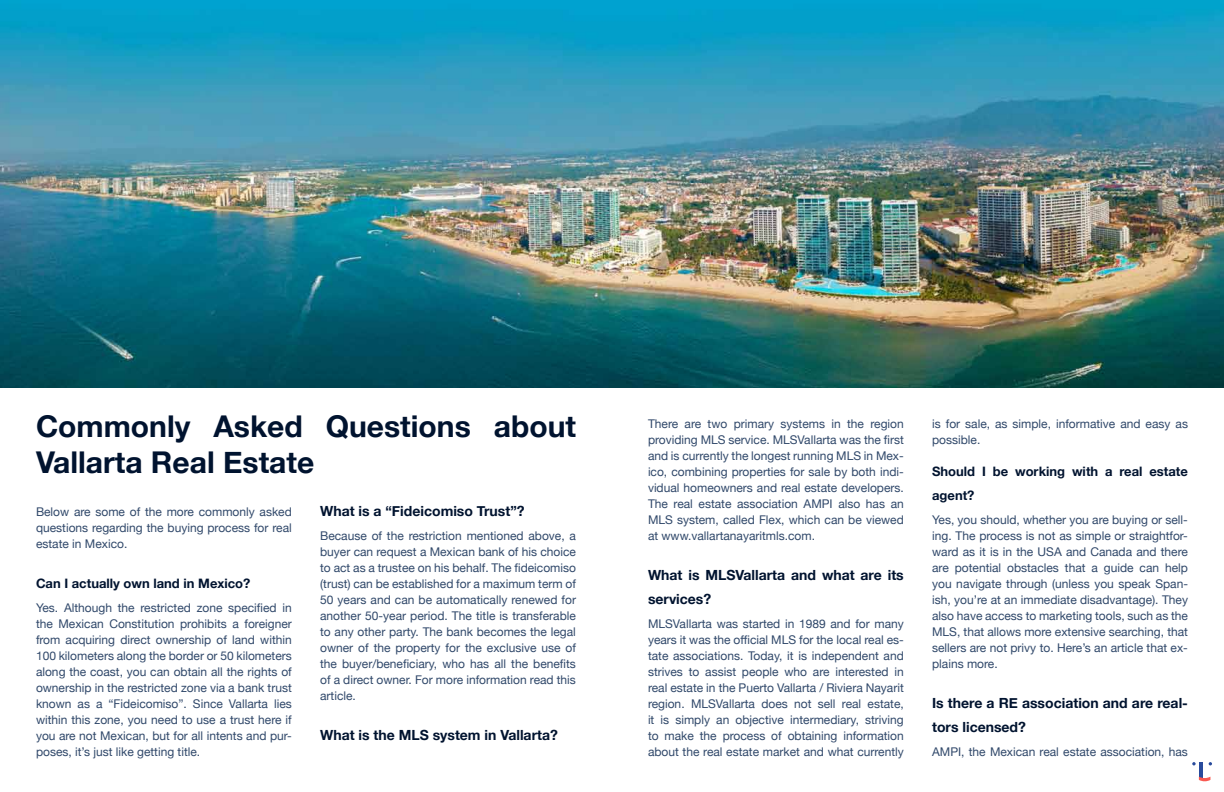
<style>
.page{position:relative;width:1224px;height:792px;background:#fff}
.page>*{position:absolute;margin:0;border:0;box-sizing:border-box;transform-origin:0 0}
.t1{font:700 30px/36px "Helvetica Neue";color:#00132f}
.t2{font:700 14px/24px "Helvetica Neue";color:#00132f}
.t3{font:700 13px/24px "Helvetica Neue";color:#00132f}
.t4{font:12px/16px "Helvetica Neue";color:#30486a;text-align:justify}
</style>
<div class="page">
<svg style="left:1192px;top:762px;width:4px;height:3px"></svg>
<hr style="left:1199px;top:763px;width:3px;height:16px;background:#294b9c">
<svg style="left:1199px;top:777px;width:11px;height:5px"></svg>
<img style="left:0;top:0;width:1224px;height:387px">
<h1 class="t1" style="left:36px;top:410px;width:542px">Commonly Asked Questions about<br>Vallarta Real Estate</h1>
<p class="t4" style="left:648px;top:416px;width:257px">There are two primary systems in the region providing MLS service. MLSVallarta was the first and is currently the longest running MLS in Mex&shy;ico, combining properties for sale by both indi&shy;vidual homeowners and real estate developers.<br>The real estate association AMPI also has an MLS system, called Flex, which can be viewed at www.vallartanayaritmls.com.</p>
<p class="t2" style="left:648px;top:564px;width:257px">What is MLSVallarta and what are its services?</p>
<p class="t4" style="left:648px;top:616px;width:257px">MLSVallarta was started in 1989 and for many years it was the official MLS for the local real es&shy;tate associations. Today, it is independent and strives to assist people who are interested in real estate in the Puerto Vallarta / Riviera Nayarit region. MLSVallarta does not sell real estate, it is simply an objective intermediary, striving to make the process of obtaining information about the real estate market and what currently</p>
<p class="t2" style="left:320px;top:500px;width:206px">What is a “Fideicomiso Trust”?</p>
<p class="t4" style="left:320px;top:528px;width:257px">Because of the restriction mentioned above, a buyer can request a Mexican bank of his choice to act as a trustee on his behalf. The fideicomiso (trust) can be established for a maximum term of 50 years and can be automatically renewed for another 50-year period. The title is transferable to any other party. The bank becomes the legal owner of the property for the exclusive use of the buyer/beneficiary, who has all the benefits of a direct owner. For more information read this article.</p>
<p class="t2" style="left:320px;top:724px;width:239px">What is the MLS system in Vallarta?</p>
<p class="t4" style="left:36px;top:504px;width:257px">Below are some of the more commonly asked questions regarding the buying process for real estate in Mexico.</p>
<p class="t3" style="left:36px;top:572px;width:216px">Can I actually own land in Mexico?</p>
<p class="t4" style="left:36px;top:600px;width:257px">Yes. Although the restricted zone specified in the Mexican Constitution prohibits a foreigner from acquiring direct ownership of land within 100 kilometers along the border or 50 kilometers along the coast, you can obtain all the rights of ownership in the restricted zone via a bank trust known as a “Fideicomiso”. Since Vallarta lies within this zone, you need to use a trust here if you are not Mexican, but for all intents and pur&shy;poses, it’s just like getting title.</p>
<p class="t4" style="left:932px;top:416px;width:257px">is for sale, as simple, informative and easy as possible.</p>
<p class="t3" style="left:932px;top:460px;width:257px">Should I be working with a real estate agent?</p>
<p class="t4" style="left:932px;top:512px;width:257px">Yes, you should, whether you are buying or sell&shy;ing. The process is not as simple or straightfor&shy;ward as it is in the USA and Canada and there are potential obstacles that a guide can help you navigate through (unless you speak Span&shy;ish, you’re at an immediate disadvantage). They also have access to marketing tools, such as the MLS, that allows more extensive searching, that sellers are not privy to. Here’s an article that ex&shy;plains more.</p>
<p class="t2" style="left:932px;top:692px;width:257px">Is there a RE association and are real&shy;tors licensed?</p>
<p class="t4" style="left:932px;top:744px;width:257px">AMPI, the Mexican real estate association, has</p>
</div>
